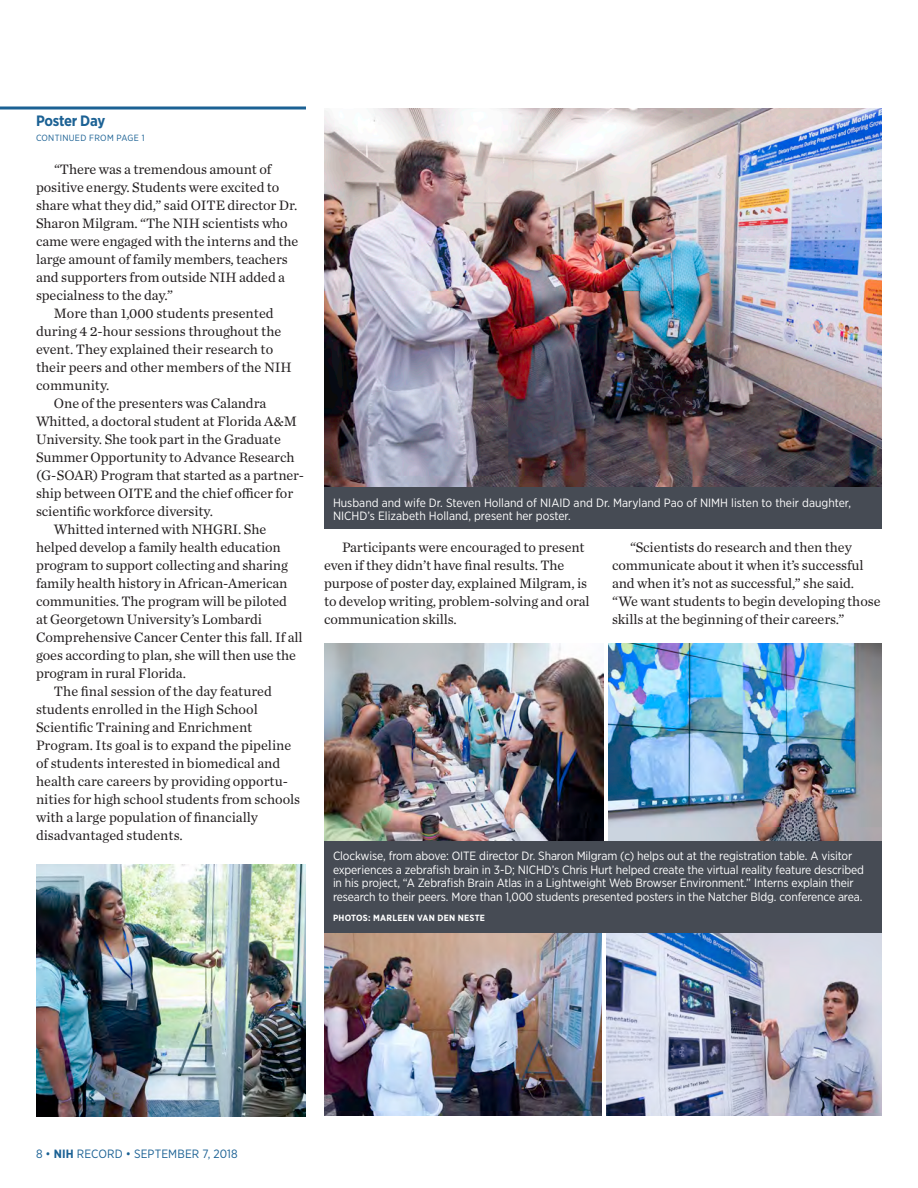
<style>
.page{position:relative;width:918px;height:1188px;background:#fff}
.page>*{position:absolute;margin:0;border:0;box-sizing:border-box;transform-origin:0 0}
.Head_2_Subheads_Body{font:700 15px "Gotham Narrow";letter-spacing:-.02em;color:#1b6194}
.Body_1{font:14.25px/18px "Chronicle Text G1";letter-spacing:-.005em;color:#231f20}
.Photo_caption_revers{font:12px/13.5px "Gotham Narrow";letter-spacing:-.01em;color:#fff}
.t1{font:12px "Gotham Narrow";letter-spacing:.01em;color:#1b6194}
.Photo_credit_reverse{font:700 9px "Gotham Narrow";letter-spacing:.03em;color:#fff}
.Page_jump{font:9px "Gotham Narrow";letter-spacing:.03em;color:#1b6194}
.s1{font-weight:700}
</style>
<div class="page">
<img style="left:607px;top:933px;width:275px;height:183px">
<img style="left:609px;top:644px;width:273px;height:197px">
<img style="left:324px;top:108px;width:558px;height:380px">
<img style="left:324px;top:644px;width:279px;height:197px">
<svg style="left:0;top:106px;width:306px;height:4px"></svg>
<div style="left:324px;top:488px;width:558px;height:42px;background:#464b54"></div>
<img style="left:324px;top:933px;width:277px;height:183px">
<img style="left:36px;top:864px;width:270px;height:253px">
<div style="left:324px;top:842px;width:558px;height:91px;background:#464b54"></div>
<p class="Head_2_Subheads_Body" style="left:36px;top:111px;width:71px">Poster Day</p>
<p class="Page_jump" style="left:36px;top:132px;width:110px">CONTINUED FROM PAGE 1</p>
<p class="Body_1" style="left:36px;top:159px;width:264px;text-indent:18px">“There was a tremendous amount of positive energy. Students were excited to share what they did,” said OITE director Dr.<br>Sharon Milgram. “The NIH scientists who came were engaged with the interns and the large amount of family members, teachers and supporters from outside NIH added a specialness to the day.”</p>
<p class="Body_1" style="left:36px;top:303px;width:257px;text-indent:18px">More than 1,000 students presented during 4 2-hour sessions throughout the event. They explained their research to their peers and other members of the NIH community.</p>
<p class="Body_1" style="left:36px;top:393px;width:270px;text-indent:18px">One of the presenters was Calandra Whitted, a doctoral student at Florida A&amp;M University. She took part in the Graduate Summer Opportunity to Advance Research (G-SOAR) Program that started as a partner&shy;ship between OITE and the chief officer for scientific workforce diversity.</p>
<p class="Body_1" style="left:36px;top:519px;width:268px;text-indent:18px">Whitted interned with NHGRI. She helped develop a family health education program to support collecting and sharing family health history in African-American communities. The program will be piloted<br>at Georgetown University’s Lombardi Comprehensive Cancer Center this fall. If all goes according to plan, she will then use the program in rural Florida.</p>
<p class="Body_1" style="left:36px;top:681px;width:266px;text-indent:18px">The final session of the day featured students enrolled in the High School Scientific Training and Enrichment Program. Its goal is to expand the pipeline of students interested in biomedical and health care careers by providing opportu&shy;nities for high school students from schools with a large population of financially disadvantaged students.</p>
<p class="Photo_caption_revers" style="left:333px;top:495px;width:520px">Husband and wife Dr. Steven Holland of NIAID and Dr. Maryland Pao of NIMH listen to their daughter,<br>NICHD’s Elizabeth Holland, present her poster.</p>
<p class="Body_1" style="left:324px;top:537px;width:267px;text-indent:18px">Participants were encouraged to present even if they didn’t have final results. The purpose of poster day, explained Milgram, is to develop writing, problem-solving and oral communication skills.</p>
<p class="Body_1" style="left:612px;top:537px;width:270px;text-indent:18px">“Scientists do research and then they communicate about it when it’s successful and when it’s not as successful,” she said. “We want students to begin developing those skills at the beginning of their careers.”</p>
<p class="Photo_caption_revers" style="left:333px;top:849px;width:533px">Clockwise, from above: OITE director Dr. Sharon Milgram (c) helps out at the registration table. A visitor experiences a zebrafish brain in 3-D; NICHD’s Chris Hurt helped create the virtual reality feature described in his project, “A Zebrafish Brain Atlas in a Lightweight Web Browser Environment.” Interns explain their research to their peers. More than 1,000 students presented posters in the Natcher Bldg. conference area.</p>
<p class="Photo_credit_reverse" style="left:333px;top:912px;width:154px">PHOTOS: MARLEEN VAN DEN NESTE</p>
<p class="t1" style="left:36px;top:1146px;width:203px">8 • <span class="s1">NIH</span> RECORD • SEPTEMBER 7, 2018</p>
</div>
